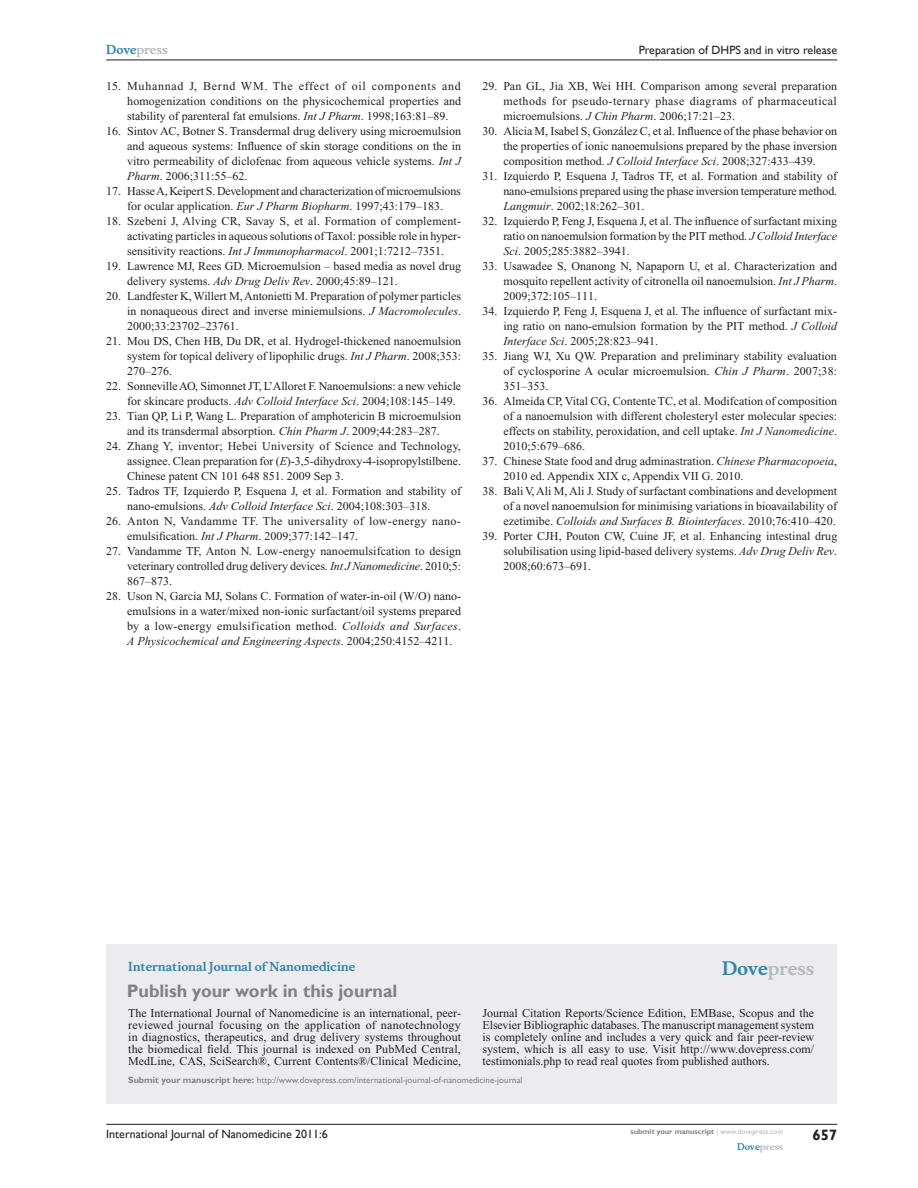
<style>
.page{position:relative;width:918px;height:1188px;background:#fff}
.page>*{position:absolute;margin:0;border:0;box-sizing:border-box;transform-origin:0 0}
.t1{font:700 18px "Gill Sans";color:#808285}
.t2{font:700 18px "Musee";color:#b8b9bc}
.t3{font:700 15px "Gill Sans";color:#231f20}
.t4{font:12px/15px "Times New Roman";color:#231f20;text-align:justify}
.t5{font:12px/15px "Times New Roman";letter-spacing:.035em;color:#231f20}
.t6{font:12px "Gill Sans";color:#231f20}
.t7{font:700 12px "Musee";color:#3485ae}
.t8{font:700 12px "Musee";color:#b8b9bc}
.t9{font:9px "Gill Sans";color:#808285}
.t10{font:700 9px "Musee";color:#b8b9bc}
.t11{font:700 7.5px "Gill Sans";color:#808285}
.s1{color:#3485ae}
.s2{font-style:italic}
.s3{font-weight:700}
.s4{font-weight:400;color:#b8b9bc}
</style>
<div class="page">
<div style="left:106px;top:944px;width:731px;height:159px;background:#ececee"></div>
<hr style="left:106px;top:1124px;width:731px;height:1px;background:#231f20">
<hr style="left:106px;top:60px;width:731px;height:1px;background:#231f20">
<p class="t8" style="left:106px;top:43px;width:63px"><span class="s1">Dove</span>press</p>
<p class="t4" style="left:127px;top:79px;width:335px;text-indent:-21px">15. Muhannad J, Bernd WM. The effect of oil components and homogenization conditions on the physicochemical properties and stability of parenteral fat emulsions. <span class="s2">Int J Pharm</span>. 1998;163:81–89.</p>
<p class="t4" style="left:127px;top:124px;width:335px;text-indent:-21px">16. Sintov AC, Botner S. Transdermal drug delivery using microemulsion and aqueous systems: Influence of skin storage conditions on the in vitro permeability of diclofenac from aqueous vehicle systems. <span class="s2">Int J Pharm</span>. 2006;311:55–62.</p>
<p class="t4" style="left:106px;top:184px;width:356px;text-align:center">17. Hasse A, Keipert S. Development and characterization of microemulsions for ocular application. <span class="s2">Eur J Pharm Biopharm</span>. 1997;43:179–183.</p>
<p class="t4" style="left:127px;top:214px;width:335px;text-indent:-21px">18. Szebeni J, Alving CR, Savay S, et al. Formation of complement&shy;activating particles in aqueous solutions of Taxol: possible role in hyper&shy;sensitivity reactions. <span class="s2">Int J Immunopharmacol</span>. 2001;1:7212–7351.</p>
<p class="t4" style="left:127px;top:259px;width:335px;text-indent:-21px">19. Lawrence MJ, Rees GD. Microemulsion – based media as novel drug delivery systems. <span class="s2">Adv Drug Deliv Rev</span>. 2000;45:89–121.</p>
<p class="t4" style="left:127px;top:289px;width:335px;text-indent:-21px">20. Landfester K, Willert M, Antonietti M. Preparation of polymer particles in nonaqueous direct and inverse miniemulsions. <span class="s2">J Macromolecules</span>.<br>2000;33:23702–23761.</p>
<p class="t4" style="left:127px;top:334px;width:335px;text-indent:-21px">21. Mou DS, Chen HB, Du DR, et al. Hydrogel-thickened nanoemulsion system for topical delivery of lipophilic drugs. <span class="s2">Int J Pharm</span>. 2008;353:<br>270–276.</p>
<p class="t4" style="left:127px;top:379px;width:336px;text-indent:-21px">22. Sonneville AO, Simonnet JT, L’Alloret F. Nanoemulsions: a new vehicle for skincare products. <span class="s2">Adv Colloid Interface Sci</span>. 2004;108:145–149.</p>
<p class="t4" style="left:106px;top:409px;width:356px;text-align:center">23. Tian QP, Li P, Wang L. Preparation of amphotericin B microemulsion and its transdermal absorption. <span class="s2">Chin Pharm J</span>. 2009;44:283–287.</p>
<p class="t4" style="left:127px;top:439px;width:335px;text-indent:-21px">24. Zhang Y, inventor; Hebei University of Science and Technology, assignee. Clean preparation for (<span class="s2">E</span>)-3,5-dihydroxy-4-isopropylstilbene.<br>Chinese patent CN 101 648 851. 2009 Sep 3.</p>
<p class="t4" style="left:127px;top:484px;width:335px;text-indent:-21px">25. Tadros TF, Izquierdo P, Esquena J, et al. Formation and stability of nano-emulsions. <span class="s2">Adv Colloid Interface Sci</span>. 2004;108:303–318.</p>
<p class="t5" style="left:127px;top:514px;width:335px;text-indent:-21px">26. Anton N, Vandamme TF. The universality of low-energy nano&shy;emulsification. <span class="s2">Int J Pharm</span>. 2009;377:142–147.</p>
<p class="t4" style="left:127px;top:544px;width:335px;text-indent:-21px">27. Vandamme TF, Anton N. Low-energy nanoemulsifcation to design veterinary controlled drug delivery devices. <span class="s2">Int J Nanomedicine</span>. 2010;5:<br>867–873.</p>
<p class="t4" style="left:127px;top:589px;width:335px;text-indent:-21px">28. Uson N, Garcia MJ, Solans C. Formation of water-in-oil (W/O) nano&shy;emulsions in a water/mixed non-ionic surfactant/oil systems prepared by a low-energy emulsification method. <span class="s2">Colloids and Surfaces</span>.<br><span class="s2">A Physicochemical and Engineering Aspects</span>. 2004;250:4152–4211.</p>
<p class="t6" style="left:639px;top:43px;width:200px">Preparation of DHPS and in vitro release</p>
<p class="t4" style="left:503px;top:79px;width:335px;text-indent:-21px">29. Pan GL, Jia XB, Wei HH. Comparison among several preparation methods for pseudo-ternary phase diagrams of pharmaceutical microemulsions. <span class="s2">J Chin Pharm</span>. 2006;17:21–23.</p>
<p class="t4" style="left:503px;top:124px;width:335px;text-indent:-21px">30. Alicia M, Isabel S, González C, et al. Influence of the phase behavior on the properties of ionic nanoemulsions prepared by the phase inversion composition method. <span class="s2">J Colloid Interface Sci</span>. 2008;327:433–439.</p>
<p class="t4" style="left:503px;top:169px;width:335px;text-indent:-21px">31. Izquierdo P, Esquena J, Tadros TF, et al. Formation and stability of nano-emulsions prepared using the phase inversion temperature method.<br><span class="s2">Langmuir</span>. 2002;18:262–301.</p>
<p class="t4" style="left:503px;top:214px;width:335px;text-indent:-21px">32. Izquierdo P, Feng J, Esquena J, et al. The influence of surfactant mixing ratio on nanoemulsion formation by the PIT method. <span class="s2">J Colloid Interface Sci</span>. 2005;285:3882–3941.</p>
<p class="t4" style="left:503px;top:259px;width:335px;text-indent:-21px">33. Usawadee S, Onanong N, Napaporn U, et al. Characterization and mosquito repellent activity of citronella oil nanoemulsion. <span class="s2">Int J Pharm</span>.<br>2009;372:105–111.</p>
<p class="t4" style="left:503px;top:304px;width:335px;text-indent:-21px">34. Izquierdo P, Feng J, Esquena J, et al. The influence of surfactant mix&shy;ing ratio on nano-emulsion formation by the PIT method. <span class="s2">J Colloid Interface Sci</span>. 2005;28:823–941.</p>
<p class="t4" style="left:503px;top:349px;width:335px;text-indent:-21px">35. Jiang WJ, Xu QW. Preparation and preliminary stability evaluation of cyclosporine A ocular microemulsion. <span class="s2">Chin J Pharm</span>. 2007;38:<br>351–353.</p>
<p class="t4" style="left:503px;top:394px;width:335px;text-indent:-21px">36. Almeida CP, Vital CG, Contente TC, et al. Modifcation of composition of a nanoemulsion with different cholesteryl ester molecular species: effects on stability, peroxidation, and cell uptake. <span class="s2">Int J Nanomedicine</span>.<br>2010;5:679–686.</p>
<p class="t4" style="left:503px;top:454px;width:335px;text-indent:-21px">37. Chinese State food and drug adminastration. <span class="s2">Chinese Pharmacopoeia</span>,<br>2010 ed. Appendix XIX c, Appendix VII G. 2010.</p>
<p class="t4" style="left:503px;top:484px;width:335px;text-indent:-21px">38. Bali V, Ali M, Ali J. Study of surfactant combinations and development of a novel nanoemulsion for minimising variations in bioavailability of ezetimibe. <span class="s2">Colloids and Surfaces B. Biointerfaces</span>. 2010;76:410–420.</p>
<p class="t4" style="left:503px;top:529px;width:335px;text-indent:-21px">39. Porter CJH, Pouton CW, Cuine JF, et al. Enhancing intestinal drug solubilisation using lipid-based delivery systems. <span class="s2">Adv Drug Deliv Rev</span>.<br>2008;60:673–691.</p>
<p class="t7" style="left:128px;top:959px;width:228px">International Journal of Nanomedicine</p>
<h1 class="t1" style="left:127px;top:980px;width:272px">Publish your work in this journal</h1>
<h1 class="t2" style="left:722px;top:958px;width:94px"><span class="s1">Dove</span>press</h1>
<p class="t4" style="left:128px;top:1007px;width:334px;line-height:12px">The International Journal of Nanomedicine is an international, peer&shy;reviewed journal focusing on the application of nanotechnology in diagnostics, therapeutics, and drug delivery systems throughout the biomedical field. This journal is indexed on PubMed Central, MedLine, CAS, SciSearch®, Current Contents®/Clinical Medicine,</p>
<p class="t4" style="left:482px;top:1007px;width:333px;line-height:12px">Journal Citation Reports/Science Edition, EMBase, Scopus and the Elsevier Bibliographic databases. The manuscript management system is completely online and includes a very quick and fair peer-review system, which is all easy to use. Visit http://www.dovepress.com/ testimonials.php to read real quotes from published authors.</p>
<p class="t9" style="left:128px;top:1075px;width:396px"><span class="s3">Submit your manuscript here:</span> http://www.dovepress.com/international-journal-of-nanomedicine-journal</p>
<p class="t6" style="left:106px;top:1127px;width:223px">International Journal of Nanomedicine 2011:6</p>
<p class="t11" style="left:631px;top:1127px;width:154px">submit your manuscript <span class="s4">| www.dovepress.com</span></p>
<p class="t10" style="left:737px;top:1141px;width:48px"><span class="s1">Dove</span>press</p>
<p class="t3" style="left:812px;top:1126px;width:26px">657</p>
</div>
